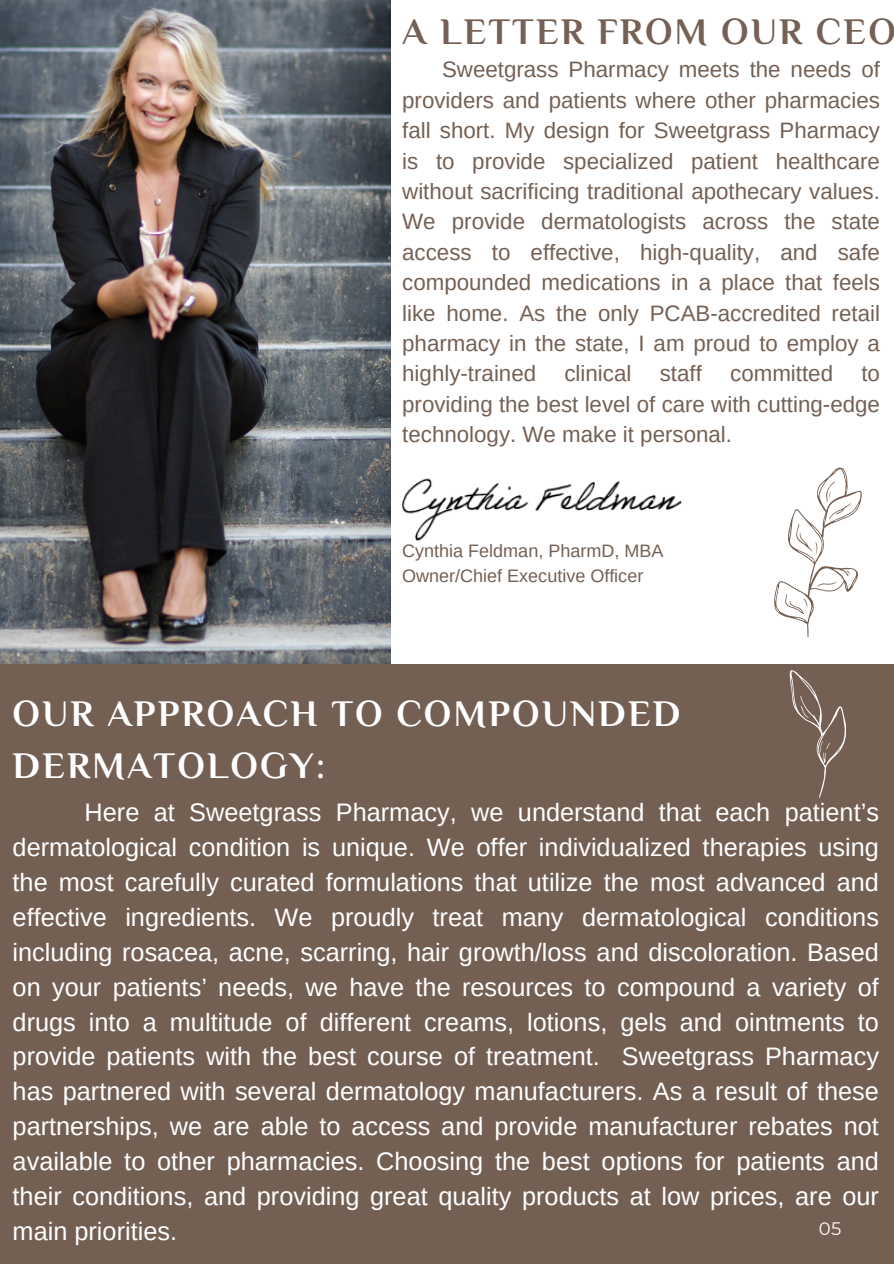
<style>
.page{position:relative;width:894px;height:1264px;background:#fff}
.page>*{position:absolute;margin:0;border:0;box-sizing:border-box;transform-origin:0 0}
.t1{font:39.75px "Poppins";color:#fff}
.t2{font:700 37.5px/51.8px "El Messiri";letter-spacing:.06em;color:#fff}
.t3{font:700 37.5px "El Messiri";letter-spacing:.06em;color:#746054}
.t4{font:25.35px/34.8px "Arimo";color:#fff;text-align:justify}
.t5{font:22.35px/30.3px "Arimo";color:#746054;text-align:justify}
.t6{font:18px "Arimo";color:#746054}
.t7{font:18px "Montserrat";color:#fff}
</style>
<div class="page">
<img style="left:390px;top:424px;width:292px;height:140px">
<img style="left:0;top:0;width:390px;height:664px">
<div style="left:0;top:664px;width:893px;height:599px;background:#745f53"></div>
<svg style="left:789px;top:670px;width:56px;height:127px"></svg>
<svg style="left:774px;top:467px;width:87px;height:170px"></svg>
<p class="t3" style="left:402px;top:9px;width:495px">A LETTER FROM OUR CEO</p>
<p class="t5" style="left:402px;top:54px;width:479px;text-indent:40px">Sweetgrass Pharmacy meets the needs of providers and patients where other pharmacies fall short. My design for Sweetgrass Pharmacy is to provide specialized patient healthcare without sacrificing traditional apothecary values.<br>We provide dermatologists across the state access to effective, high-quality, and safe compounded medications in a place that feels like home. As the only PCAB-accredited retail pharmacy in the state, I am proud to employ a highly-trained</p>
<p class="t5" style="left:564px;top:358px;width:68px">clinical</p>
<p class="t5" style="left:659px;top:358px;width:44px">staff</p>
<p class="t5" style="left:730px;top:358px;width:104px">committed</p>
<p class="t5" style="left:402px;top:358px;width:479px;text-indent:459px">to providing the best level of care with cutting-edge technology. We make it personal.</p>
<p class="t6" style="left:402px;top:540px;width:262px">Cynthia Feldman, PharmD, MBA</p>
<p class="t6" style="left:402px;top:565px;width:242px">Owner/Chief Executive Officer</p>
<h1 class="t2" style="left:13px;top:687px;width:669px">OUR APPROACH TO COMPOUNDED<br>DERMATOLOGY:</h1>
<h2 class="t4" style="left:13px;top:795px;width:867px;text-indent:72px">Here at Sweetgrass Pharmacy, we understand that each patient’s dermatological condition is unique. We offer individualized therapies using the most carefully curated formulations that utilize the most advanced and effective ingredients. We proudly treat many dermatological conditions including rosacea, acne, scarring, hair growth/loss and discoloration. Based on your patients’ needs, we have the resources to compound a variety of drugs into a multitude of different creams, lotions, gels and ointments to provide patients with the best course of treatment. Sweetgrass Pharmacy has partnered with several dermatology manufacturers. As a result of these partnerships, we are able to access and provide manufacturer rebates not available to other pharmacies. Choosing the best options for patients and their conditions, and providing great quality products at low prices, are our main priorities.</h2>
<p class="t1" style="left:311px;top:943px;width:31px">&amp;</p>
<p class="t7" style="left:818px;top:1217px;width:24px">05</p>
</div>
